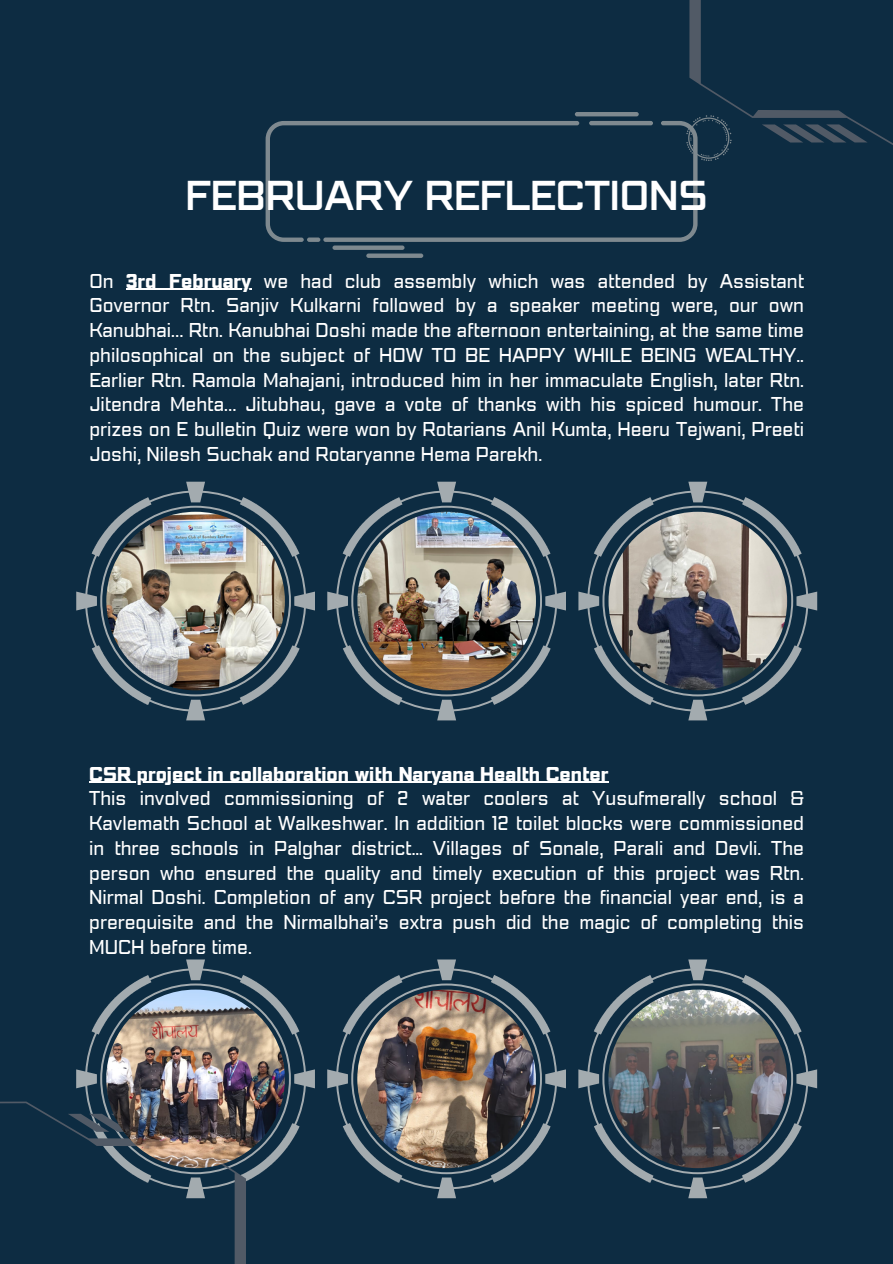
<style>
.page{position:relative;width:893px;height:1264px;background:#fff}
.page>*{position:absolute;margin:0;border:0;box-sizing:border-box;transform-origin:0 0}
.t1{font:500 37.5px "Pattanakarn";color:#fff}
.t2{font:18px/24.8px "Pattanakarn Regular Wd 4";color:#fff;text-align:justify}
.t3{font:18px "Pattanakarn Bold Wd 4";color:#fff}
.s1{font-family:"Pattanakarn Bold Wd 4"}
</style>
<div class="page">
<div style="left:0;top:0;width:892px;height:1263px;background:#0d2c42"></div>
<hr style="left:574px;top:112px;width:64px;height:4px;background:#7e898f;border-radius:2px">
<div style="left:332px;top:245px;width:72px;height:5px;background:#7e898f;border-radius:2px"></div>
<div style="left:366px;top:253px;width:57px;height:5px;background:#7e898f;border-radius:2px"></div>
<svg style="left:265px;top:121px;width:58px;height:121px"></svg>
<svg style="left:323px;top:121px;width:374px;height:121px"></svg>
<svg style="left:686px;top:0;width:206px;height:161px"></svg>
<svg style="left:76px;top:959px;width:239px;height:221px"></svg>
<svg style="left:0;top:1095px;width:249px;height:168px"></svg>
<img style="left:76px;top:481px;width:239px;height:239px">
<svg style="left:327px;top:481px;width:239px;height:239px"></svg>
<img style="left:357px;top:512px;width:179px;height:178px;border-radius:50%">
<svg style="left:578px;top:481px;width:239px;height:239px"></svg>
<img style="left:608px;top:512px;width:179px;height:178px;border-radius:50%">
<img style="left:106px;top:989px;width:179px;height:179px;border-radius:50%">
<svg style="left:327px;top:959px;width:239px;height:239px"></svg>
<img style="left:357px;top:989px;width:179px;height:179px;border-radius:50%">
<svg style="left:578px;top:959px;width:239px;height:239px"></svg>
<img style="left:608px;top:989px;width:179px;height:179px;border-radius:50%">
<hr style="left:126px;top:289px;width:126px;height:1px;background:#fff">
<hr style="left:89px;top:781px;width:519px;height:1px;background:#fff">
<p class="t1" style="left:185px;top:175px;width:524px">FEBRUARY REFLECTIONS</p>
<p class="t2" style="left:89px;top:269px;width:716px;text-indent:36px"><span class="s1">3rd February</span> we had club assembly which was attended by Assistant Governor Rtn. Sanjiv Kulkarni followed by a speaker meeting were, our own Kanubhai… Rtn. Kanubhai Doshi made the afternoon entertaining, at the same time philosophical on the subject of HOW TO BE HAPPY WHILE BEING WEALTHY..<br>Earlier Rtn. Ramola Mahajani, introduced him in her immaculate English, later Rtn.<br>Jitendra Mehta… Jitubhau, gave a vote of thanks with his spiced humour. The prizes on E bulletin Quiz were won by Rotarians Anil Kumta, Heeru Tejwani, Preeti Joshi, Nilesh Suchak and Rotaryanne Hema Parekh.</p>
<p class="t2" style="left:89px;top:269px;width:26px">On</p>
<p class="t3" style="left:89px;top:763px;width:520px">CSR project in collaboration with Naryana Health Center</p>
<p class="t2" style="left:89px;top:786px;width:716px">This involved commissioning of 2 water coolers at Yusufmerally school &amp; Kavlemath School at Walkeshwar. In addition 12 toilet blocks were commissioned in three schools in Palghar district... Villages of Sonale, Parali and Devli. The person who ensured the quality and timely execution of this project was Rtn.<br>Nirmal Doshi. Completion of any CSR project before the financial year end, is a prerequisite and the Nirmalbhai’s extra push did the magic of completing this MUCH before time.</p>
</div>
